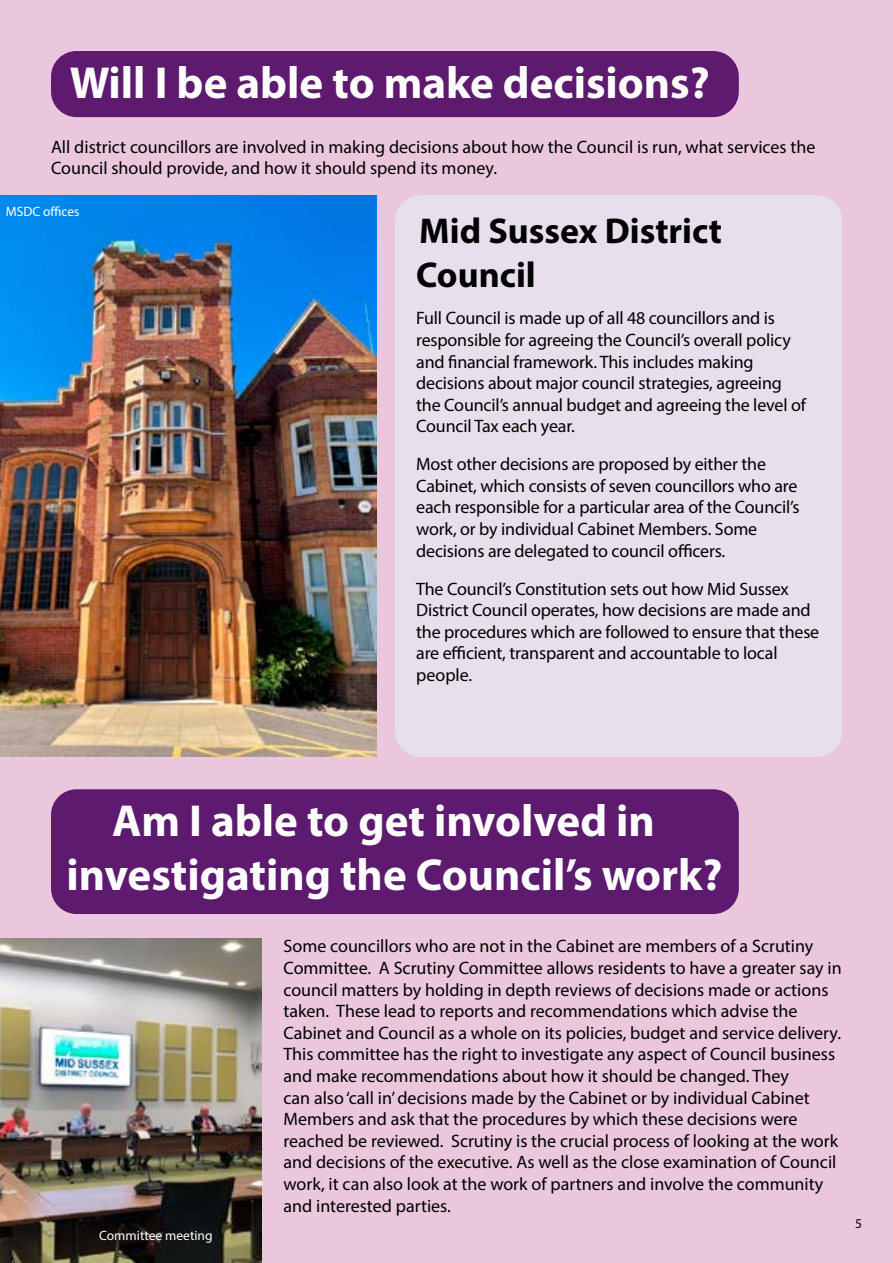
<style>
.page{position:relative;width:893px;height:1263px;background:#eac7dc}
.page>*{position:absolute;margin:0;border:0;box-sizing:border-box;transform-origin:0 0}
.t1{font:700 45px/54px "Myriad Pro";color:#fff;text-align:center}
.t2{font:700 36px/43.2px "Myriad Pro";color:#000}
.t3{font:18px/21.6px "Myriad Pro";letter-spacing:-.005em;color:#000}
.t4{font:13.5px "Myriad Pro";color:#fff}
.t5{font:13.5px "Myriad Pro";color:#000}
</style>
<div class="page">
<div style="left:51px;top:51px;width:688px;height:66px;background:#5d1a6f;border-radius:26px"></div>
<div style="left:395px;top:195px;width:447px;height:562px;background:#e7e0ec;border-radius:26px"></div>
<div style="left:51px;top:789px;width:688px;height:125px;background:#5d1a6f;border-radius:26px"></div>
<img style="left:0;top:195px;width:376px;height:562px">
<img style="left:0;top:939px;width:261px;height:324px">
<h1 class="t1" style="left:70px;top:54px;width:641px">Will I be able to make decisions?</h1>
<p class="t3" style="left:51px;top:136px;width:766px">All district councillors are involved in making decisions about how the Council is run, what services the<br>Council should provide, and how it should spend its money.</p>
<h2 class="t2" style="left:416px;top:209px;width:307px">Mid Sussex District<br>Council</h2>
<p class="t3" style="left:416px;top:307px;width:391px">Full Council is made up of all 48 councillors and is responsible for agreeing the Council’s overall policy and financial framework. This includes making decisions about major council strategies, agreeing the Council’s annual budget and agreeing the level of Council Tax each year.</p>
<p class="t3" style="left:416px;top:453px;width:385px">Most other decisions are proposed by either the Cabinet, which consists of seven councillors who are each responsible for a particular area of the Council’s work, or by individual Cabinet Members. Some decisions are delegated to council officers.</p>
<p class="t3" style="left:416px;top:577px;width:405px">The Council’s Constitution sets out how Mid Sussex District Council operates, how decisions are made and the procedures which are followed to ensure that these are efficient, transparent and accountable to local people.</p>
<p class="t4" style="left:6px;top:203px;width:75px">MSDC offices</p>
<h1 class="t1" style="left:67px;top:792px;width:657px">Am I able to get involved in investigating the Council’s work?</h1>
<p class="t4" style="left:99px;top:1227px;width:115px">Committee meeting</p>
<p class="t3" style="left:283px;top:935px;width:560px">Some councillors who are not in the Cabinet are members of a Scrutiny Committee. A Scrutiny Committee allows residents to have a greater say in council matters by holding in depth reviews of decisions made or actions taken. These lead to reports and recommendations which advise the Cabinet and Council as a whole on its policies, budget and service delivery.<br>This committee has the right to investigate any aspect of Council business and make recommendations about how it should be changed. They<br>can also ‘call in’ decisions made by the Cabinet or by individual Cabinet Members and ask that the procedures by which these decisions were reached be reviewed. Scrutiny is the crucial process of looking at the work and decisions of the executive. As well as the close examination of Council work, it can also look at the work of partners and involve the community and interested parties.</p>
<p class="t5" style="left:855px;top:1215px;width:8px">5</p>
</div>
